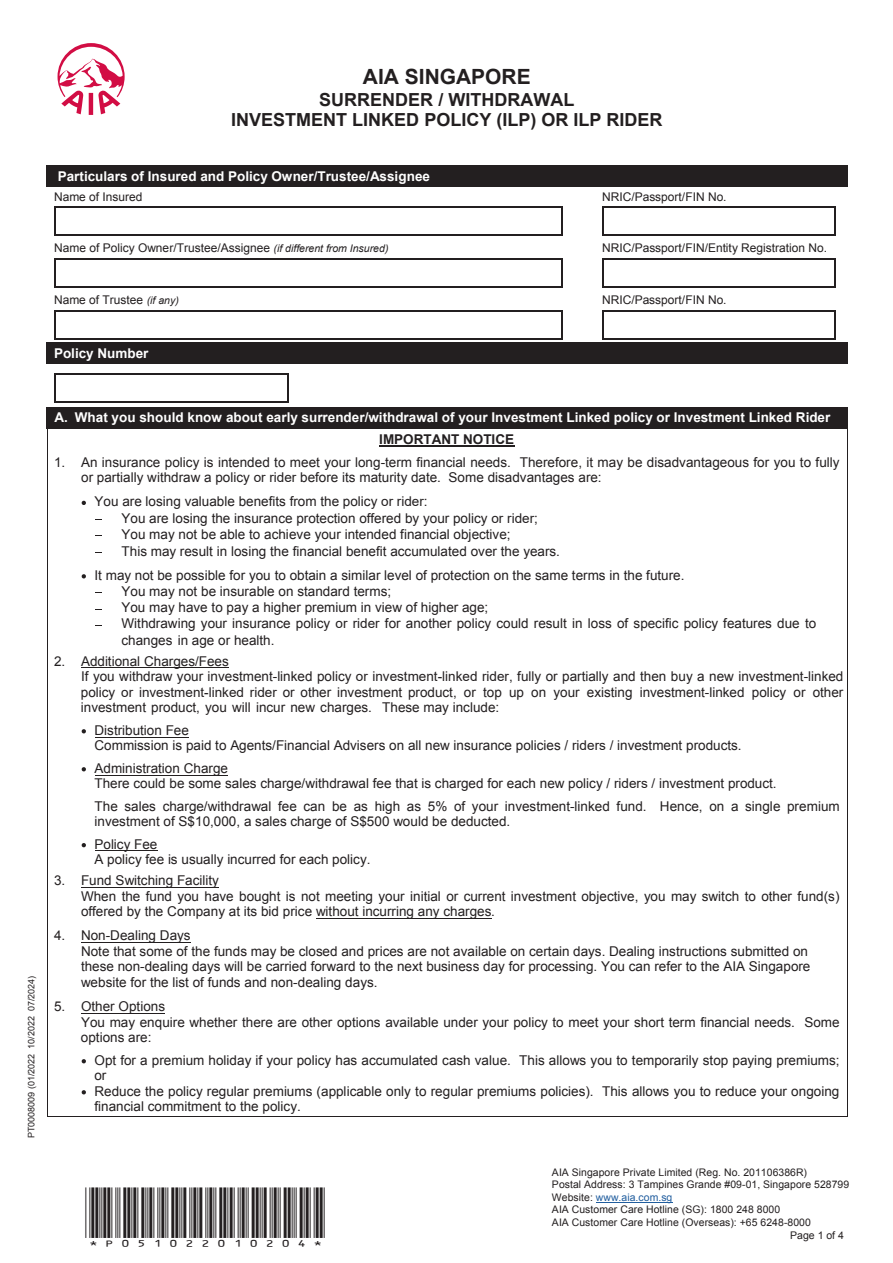
<style>
.page{position:relative;width:893px;height:1263px;background:#fff}
.page>*{position:absolute;margin:0;border:0;box-sizing:border-box;transform-origin:0 0}
.t1{font:700 21px "Arial";color:#231f20}
.t2{font:700 18px/20px "Arial";color:#231f20;text-align:center}
.t3{font:13.5px/15.6px "Arial";color:#231f20}
.t4{font:700 13.5px "Arial";color:#fff}
.t5{font:700 13.5px "Arial";color:#231f20}
.t6{font:12px "Arial";color:#231f20}
.t7{font:10.5px/12.6px "Arial";letter-spacing:.005em;color:#231f20}
.t8{font:9px "Arial";color:#231f20}
.s1{font-style:inherit}
.s2{font-style:italic;font-size:10.5px}
.s3{color:#205d9e}
</style>
<div class="page">
<div style="left:46px;top:407px;width:802px;height:22px;background:#231f20"></div>
<hr style="left:596px;top:1202px;width:76px;height:1px;background:#205d9e">
<div style="left:46px;top:166px;width:802px;height:21px;background:#231f20"></div>
<hr style="left:54px;top:207px;width:508px;height:1px;background:#231f20">
<svg style="left:54px;top:208px;width:1px;height:27px"></svg>
<hr style="left:54px;top:235px;width:508px;height:1px;background:#231f20">
<svg style="left:562px;top:207px;width:1px;height:29px"></svg>
<hr style="left:603px;top:207px;width:231px;height:1px;background:#231f20">
<svg style="left:602px;top:207px;width:1px;height:29px"></svg>
<hr style="left:603px;top:235px;width:231px;height:1px;background:#231f20">
<svg style="left:834px;top:207px;width:1px;height:29px"></svg>
<hr style="left:54px;top:258px;width:508px;height:1px;background:#231f20">
<svg style="left:54px;top:259px;width:1px;height:27px"></svg>
<hr style="left:54px;top:286px;width:508px;height:2px;background:#231f20">
<svg style="left:562px;top:258px;width:1px;height:30px"></svg>
<hr style="left:603px;top:258px;width:231px;height:1px;background:#231f20">
<svg style="left:602px;top:258px;width:1px;height:30px"></svg>
<hr style="left:603px;top:286px;width:231px;height:2px;background:#231f20">
<svg style="left:834px;top:258px;width:1px;height:30px"></svg>
<hr style="left:54px;top:310px;width:508px;height:1px;background:#231f20">
<svg style="left:54px;top:311px;width:1px;height:27px"></svg>
<hr style="left:54px;top:338px;width:508px;height:1px;background:#231f20">
<svg style="left:562px;top:310px;width:1px;height:29px"></svg>
<hr style="left:603px;top:310px;width:231px;height:1px;background:#231f20">
<svg style="left:602px;top:310px;width:1px;height:29px"></svg>
<hr style="left:603px;top:338px;width:231px;height:1px;background:#231f20">
<svg style="left:834px;top:310px;width:1px;height:29px"></svg>
<div style="left:46px;top:343px;width:802px;height:21px;background:#231f20"></div>
<hr style="left:54px;top:373px;width:233px;height:1px;background:#231f20">
<svg style="left:54px;top:374px;width:1px;height:27px"></svg>
<hr style="left:54px;top:401px;width:233px;height:1px;background:#231f20">
<svg style="left:287px;top:373px;width:1px;height:29px"></svg>
<hr style="left:379px;top:445px;width:135px;height:2px;background:#231f20">
<svg style="left:82px;top:501px;width:4px;height:4px"></svg>
<svg style="left:82px;top:574px;width:4px;height:4px"></svg>
<hr style="left:81px;top:667px;width:148px;height:1px;background:#231f20">
<svg style="left:82px;top:729px;width:4px;height:4px"></svg>
<svg style="left:82px;top:767px;width:4px;height:4px"></svg>
<svg style="left:82px;top:843px;width:4px;height:4px"></svg>
<hr style="left:95px;top:850px;width:62px;height:1px;background:#231f20">
<hr style="left:95px;top:774px;width:133px;height:1px;background:#231f20">
<hr style="left:95px;top:737px;width:94px;height:1px;background:#231f20">
<hr style="left:81px;top:887px;width:138px;height:1px;background:#231f20">
<hr style="left:316px;top:918px;width:175px;height:1px;background:#231f20">
<hr style="left:81px;top:942px;width:110px;height:1px;background:#231f20">
<hr style="left:81px;top:1012px;width:84px;height:1px;background:#231f20">
<svg style="left:82px;top:1059px;width:4px;height:4px"></svg>
<svg style="left:82px;top:1090px;width:4px;height:4px"></svg>
<hr style="left:47px;top:412px;width:1px;height:705px;background:#231f20">
<hr style="left:48px;top:1116px;width:799px;height:1px;background:#231f20">
<hr style="left:847px;top:411px;width:1px;height:706px;background:#231f20">
<svg style="left:58px;top:43px;width:67px;height:72px"></svg>
<h1 class="t1" style="left:363px;top:63px;width:169px">AIA SINGAPORE</h1>
<h2 class="t2" style="left:231px;top:90px;width:433px">SURRENDER / WITHDRAWAL<br>INVESTMENT LINKED POLICY (ILP) OR IL<span class="s1">P</span> RIDER</h2>
<p class="t4" style="left:58px;top:167px;width:374px">Particulars of Insured and Policy Owner/Trustee/Assignee</p>
<p class="t6" style="left:54px;top:189px;width:90px">Name of Insured</p>
<p class="t6" style="left:602px;top:189px;width:126px">NRIC/Passport/FIN No.</p>
<p class="t6" style="left:54px;top:240px;width:336px">Name of Policy Owner/Trustee/Assignee <span class="s2">(if different from Insured)</span></p>
<p class="t6" style="left:602px;top:240px;width:227px">NRIC/Passport/FIN/Entity Registration No.</p>
<p class="t6" style="left:54px;top:292px;width:126px">Name of Trustee <span class="s2">(if any)</span></p>
<p class="t6" style="left:602px;top:292px;width:126px">NRIC/Passport/FIN No.</p>
<p class="t4" style="left:54px;top:344px;width:96px">Policy Number</p>
<p class="t8" style="left:25px;top:1138px;width:164px;rotate:-90deg">PT0008009 (01/2022 10/2022 07/2024)</p>
<p class="t4" style="left:54px;top:408px;width:777px">A. What you should know about early surrender/withdrawal of your Investment Linked policy or Investment Linked Rider</p>
<p class="t5" style="left:379px;top:430px;width:136px">IMPORTANT NOTICE</p>
<p class="t3" style="left:81px;top:454px;width:760px;text-indent:-27px">1. An insurance policy is intended to meet your long-term financial needs. Therefore, it may be disadvantageous for you to fully or partially withdraw a policy or rider before its maturity date. Some disadvantages are:</p>
<p class="t3" style="left:122px;top:494px;width:440px;line-height:16.4px;text-indent:-27px">You are losing valuable benefits from the policy or rider:<br>You are losing the insurance protection offered by your policy or rider; You may not be able to achieve your intended financial objective;<br>This may result in losing the financial benefit accumulated over the years.</p>
<p class="t3" style="left:122px;top:567px;width:696px;line-height:16.2px;text-indent:-27px">It may not be possible for you to obtain a similar level of protection on the same terms in the future.<br>You may not be insurable on standard terms;<br>You may have to pay a higher premium in view of higher age;<br>Withdrawing your insurance policy or rider for another policy could result in loss of specific policy features due to changes in age or health.</p>
<p class="t3" style="left:81px;top:653px;width:764px;text-indent:-27px">2. Additional Charges/Fees<br>If you withdraw your investment-linked policy or investment-linked rider, fully or partially and then buy a new investment-linked policy or investment-linked rider or other investment product, or top up on your existing investment-linked policy or other investment product, you will incur new charges. These may include:</p>
<p class="t3" style="left:95px;top:722px;width:649px">Distribution Fee<br>Commission is paid to Agents/Financial Advisers on all new insurance policies / riders / investment products.</p>
<p class="t3" style="left:95px;top:760px;width:684px">Administration Charge<br>There could be some sales charge/withdrawal fee that is charged for each new policy / riders / investment product.</p>
<p class="t3" style="left:95px;top:798px;width:747px">The sales charge/withdrawal fee can be as high as 5% of your investment-linked fund. Hence, on a single premium investment of S$10,000, a sales charge of S$500 would be deducted.</p>
<p class="t3" style="left:95px;top:836px;width:277px">Policy Fee<br>A policy fee is usually incurred for each policy.</p>
<p class="t3" style="left:81px;top:873px;width:760px;text-indent:-27px">3. Fund Switching Facility<br>When the fund you have bought is not meeting your initial or current investment objective, you may switch to other fund(s) offered by the Company at its bid price without incurring any charges.</p>
<p class="t3" style="left:81px;top:928px;width:731px;text-indent:-27px">4. Non-Dealing Days<br>Note that some of the funds may be closed and prices are not available on certain days. Dealing instructions submitted on these non-dealing days will be carried forward to the next business day for processing. You can refer to the AIA Singapore website for the list of funds and non-dealing days.</p>
<p class="t3" style="left:81px;top:999px;width:760px;text-indent:-27px">5. Other Options<br>You may enquire whether there are other options available under your policy to meet your short term financial needs. Some options are:</p>
<p class="t3" style="left:94px;top:1052px;width:746px">Opt for a premium holiday if your policy has accumulated cash value. This allows you to temporarily stop paying premiums; or<br>Reduce the policy regular premiums (applicable only to regular premiums policies). This allows you to reduce your ongoing financial commitment to the policy.</p>
<p class="t7" style="left:552px;top:1166px;width:299px">AIA Singapore Private Limited (Reg. No. 201106386R)<br>Postal Address: 3 Tampines Grande #09-01, Singapore 528799<br>Website: <span class="s3">www.aia.com.sg<br></span>AIA Customer Care Hotline (SG): 1800 248 8000<br>AIA Customer Care Hotline (Overseas): +65 6248-8000</p>
<p class="t7" style="left:790px;top:1229px;width:55px">Page 1 of 4</p>
</div>
